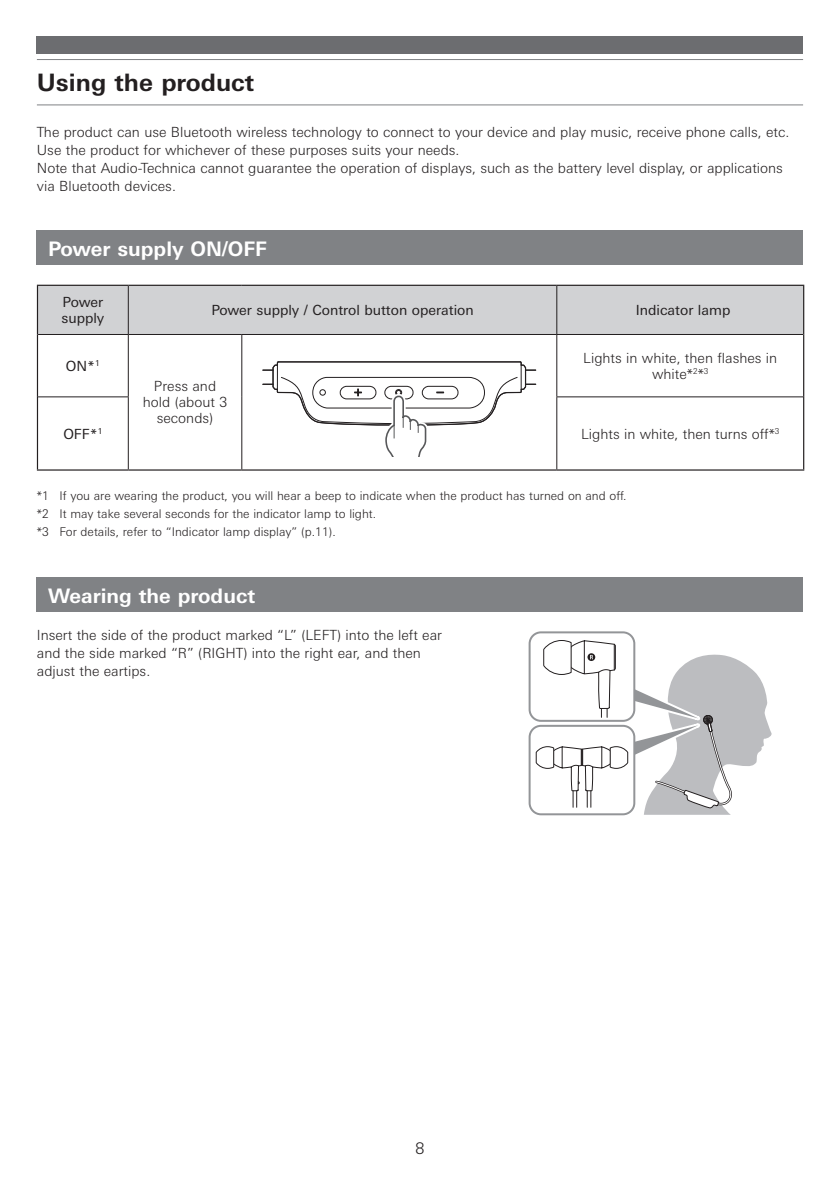
<style>
.page{position:relative;width:840px;height:1191px;background:#fff}
.page>*{position:absolute;margin:0;border:0;box-sizing:border-box;transform-origin:0 0}
.t1{font:700 24px "Univers Next Pro";color:#231f20}
.t2{font:700 20px "Univers Next Pro";color:#fff}
.t3{font:300 16px "Univers Next Pro";color:#231f20}
.t4{font:300 14px/18px "Univers Next Pro";color:#231f20}
.t5{font:14px/16px "Univers Next Pro";color:#231f20}
.t6{font:300 12px/18px "Univers Next Pro";color:#231f20}
</style>
<div class="page">
<hr style="left:37px;top:104px;width:765px;height:1px;background:#808285">
<hr style="left:37px;top:59px;width:765px;height:1px;background:#808285">
<div style="left:37px;top:37px;width:765px;height:17px;background:#6c6d70"></div>
<div style="left:37px;top:577px;width:765px;height:34px;background:#808285"></div>
<div style="left:528px;top:631px;width:107px;height:91px;border:2px solid #939598;border-radius:11px"></div>
<div style="left:528px;top:725px;width:107px;height:90px;border:2px solid #939598;border-radius:11px"></div>
<svg style="left:535px;top:639px;width:237px;height:177px"></svg>
<div style="left:37px;top:231px;width:765px;height:34px;background:#808285"></div>
<div style="left:38px;top:286px;width:764px;height:48px;background:#d1d2d4"></div>
<hr style="left:37px;top:285px;width:91px;height:1px;background:#231f20">
<hr style="left:37px;top:286px;width:1px;height:48px;background:#231f20">
<hr style="left:128px;top:285px;width:114px;height:1px;background:#231f20">
<hr style="left:242px;top:285px;width:314px;height:1px;background:#231f20">
<hr style="left:556px;top:285px;width:247px;height:1px;background:#231f20">
<hr style="left:802px;top:286px;width:1px;height:48px;background:#231f20">
<hr style="left:37px;top:334px;width:1px;height:63px;background:#231f20">
<hr style="left:802px;top:334px;width:1px;height:63px;background:#231f20">
<hr style="left:37px;top:397px;width:1px;height:72px;background:#231f20">
<hr style="left:37px;top:469px;width:91px;height:1px;background:#231f20">
<hr style="left:802px;top:397px;width:1px;height:72px;background:#231f20">
<hr style="left:556px;top:469px;width:247px;height:1px;background:#231f20">
<hr style="left:128px;top:286px;width:1px;height:48px;background:#231f20">
<hr style="left:556px;top:286px;width:1px;height:48px;background:#231f20">
<hr style="left:38px;top:334px;width:90px;height:1px;background:#231f20">
<hr style="left:128px;top:334px;width:114px;height:1px;background:#231f20">
<hr style="left:128px;top:335px;width:1px;height:61px;background:#231f20">
<hr style="left:242px;top:334px;width:314px;height:1px;background:#231f20">
<hr style="left:241px;top:335px;width:1px;height:62px;background:#231f20">
<hr style="left:241px;top:397px;width:1px;height:72px;background:#231f20">
<hr style="left:242px;top:469px;width:314px;height:1px;background:#231f20">
<hr style="left:556px;top:334px;width:246px;height:1px;background:#231f20">
<hr style="left:556px;top:335px;width:1px;height:61px;background:#231f20">
<hr style="left:38px;top:396px;width:90px;height:1px;background:#231f20">
<hr style="left:128px;top:397px;width:1px;height:72px;background:#231f20">
<hr style="left:128px;top:469px;width:114px;height:1px;background:#231f20">
<hr style="left:556px;top:396px;width:246px;height:1px;background:#231f20">
<hr style="left:556px;top:397px;width:1px;height:72px;background:#231f20">
<svg style="left:263px;top:361px;width:272px;height:96px"></svg>
<h1 class="t1" style="left:37px;top:68px;width:219px">Using the product</h1>
<p class="t4" style="left:37px;top:123px;width:753px">The product can use Bluetooth wireless technology to connect to your device and play music, receive phone calls, etc.<br>Use the product for whichever of these purposes suits your needs.<br>Note that Audio-Technica cannot guarantee the operation of displays, such as the battery level display, or applications via Bluetooth devices.</p>
<h2 class="t2" style="left:48px;top:237px;width:220px">Power supply ON/OFF</h2>
<p class="t5" style="left:61px;top:294px;width:44px">Power supply</p>
<p class="t5" style="left:211px;top:302px;width:264px">Power supply / Control button operation</p>
<p class="t5" style="left:635px;top:302px;width:96px">Indicator lamp</p>
<p class="t5" style="left:66px;top:358px;width:35px">ON*<sup>1</sup></p>
<p class="t4" style="left:143px;top:378px;width:86px;line-height:16px;text-align:center">Press and hold (about 3 seconds)</p>
<p class="t4" style="left:583px;top:350px;width:195px;line-height:16px;text-align:center">Lights in white, then flashes in white*<sup>2</sup>*<sup>3</sup></p>
<p class="t5" style="left:63px;top:425px;width:41px">OFF*<sup>1</sup></p>
<p class="t4" style="left:580px;top:424px;width:200px">Lights in white, then turns off*<sup>3</sup></p>
<p class="t6" style="left:37px;top:486px;width:590px">*1 If you are wearing the product, you will hear a beep to indicate when the product has turned on and off. *2 It may take several seconds for the indicator lamp to light.<br>*3 For details, refer to “Indicator lamp display” (p.11).</p>
<h2 class="t2" style="left:48px;top:583px;width:208px">Wearing the product</h2>
<p class="t4" style="left:37px;top:626px;width:406px">Insert the side of the product marked “L” (LEFT) into the left ear and the side marked “R” (RIGHT) into the right ear, and then adjust the eartips.</p>
<p class="t3" style="left:415px;top:1139px;width:10px">8</p>
</div>
